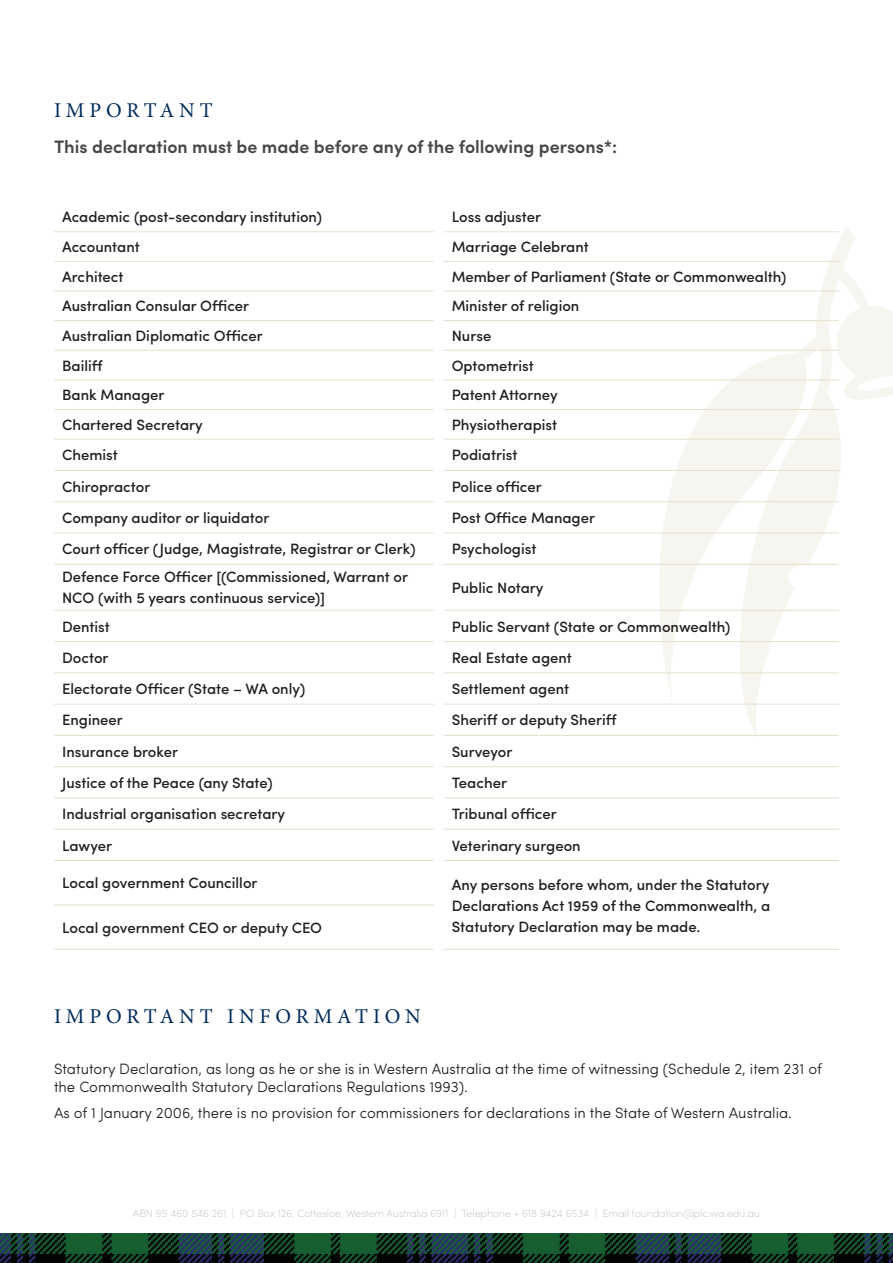
<style>
.page{position:relative;width:893px;height:1263px;background:#fff}
.page>*{position:absolute;margin:0;border:0;box-sizing:border-box;transform-origin:0 0}
.t1{font:21px "Minion Pro";letter-spacing:.23em;color:#002b5c}
.t2{font:600 18px "Sofia Pro";color:#464748}
.t3{font:500 15px/21px "Sofia Pro";color:#231f20}
.t4{font:300 15px/18px "Sofia Pro";color:#231f20}
.t5{font:200 10.5px "Sofia Pro";color:#c0c0c0}
</style>
<div class="page">
<svg style="left:639px;top:226px;width:254px;height:511px"></svg>
<img style="left:0;top:1233px;width:893px;height:30px">
<hr style="left:54px;top:231px;width:380px;height:1px;background:#e5e0ce">
<hr style="left:444px;top:231px;width:395px;height:1px;background:#e5e0ce">
<hr style="left:54px;top:261px;width:380px;height:1px;background:#e5e0ce">
<hr style="left:444px;top:261px;width:395px;height:1px;background:#e5e0ce">
<hr style="left:54px;top:291px;width:380px;height:1px;background:#e5e0ce">
<hr style="left:444px;top:291px;width:395px;height:1px;background:#e5e0ce">
<hr style="left:54px;top:320px;width:380px;height:1px;background:#e5e0ce">
<hr style="left:444px;top:320px;width:395px;height:1px;background:#e5e0ce">
<hr style="left:54px;top:350px;width:380px;height:1px;background:#e5e0ce">
<hr style="left:444px;top:350px;width:395px;height:1px;background:#e5e0ce">
<hr style="left:54px;top:380px;width:380px;height:1px;background:#e5e0ce">
<hr style="left:444px;top:380px;width:395px;height:1px;background:#e5e0ce">
<hr style="left:54px;top:409px;width:380px;height:1px;background:#e5e0ce">
<hr style="left:444px;top:409px;width:395px;height:1px;background:#e5e0ce">
<hr style="left:54px;top:439px;width:380px;height:1px;background:#e5e0ce">
<hr style="left:444px;top:439px;width:395px;height:1px;background:#e5e0ce">
<hr style="left:54px;top:470px;width:380px;height:1px;background:#e5e0ce">
<hr style="left:444px;top:470px;width:395px;height:1px;background:#e5e0ce">
<hr style="left:54px;top:501px;width:380px;height:1px;background:#e5e0ce">
<hr style="left:444px;top:501px;width:395px;height:1px;background:#e5e0ce">
<hr style="left:54px;top:533px;width:380px;height:1px;background:#e5e0ce">
<hr style="left:444px;top:533px;width:395px;height:1px;background:#e5e0ce">
<hr style="left:54px;top:564px;width:380px;height:1px;background:#e5e0ce">
<hr style="left:444px;top:564px;width:395px;height:1px;background:#e5e0ce">
<hr style="left:54px;top:610px;width:380px;height:1px;background:#e5e0ce">
<hr style="left:444px;top:610px;width:395px;height:1px;background:#e5e0ce">
<hr style="left:54px;top:641px;width:380px;height:1px;background:#e5e0ce">
<hr style="left:444px;top:641px;width:395px;height:1px;background:#e5e0ce">
<hr style="left:54px;top:672px;width:380px;height:1px;background:#e5e0ce">
<hr style="left:444px;top:672px;width:395px;height:1px;background:#e5e0ce">
<hr style="left:54px;top:704px;width:380px;height:1px;background:#e5e0ce">
<hr style="left:444px;top:704px;width:395px;height:1px;background:#e5e0ce">
<hr style="left:54px;top:735px;width:380px;height:1px;background:#e5e0ce">
<hr style="left:444px;top:735px;width:395px;height:1px;background:#e5e0ce">
<hr style="left:54px;top:766px;width:380px;height:1px;background:#e5e0ce">
<hr style="left:444px;top:766px;width:395px;height:1px;background:#e5e0ce">
<hr style="left:54px;top:797px;width:380px;height:1px;background:#e5e0ce">
<hr style="left:444px;top:797px;width:395px;height:1px;background:#e5e0ce">
<hr style="left:54px;top:829px;width:380px;height:1px;background:#e5e0ce">
<hr style="left:444px;top:829px;width:395px;height:1px;background:#e5e0ce">
<hr style="left:54px;top:860px;width:380px;height:1px;background:#e5e0ce">
<hr style="left:444px;top:860px;width:395px;height:1px;background:#e5e0ce">
<hr style="left:444px;top:949px;width:395px;height:1px;background:#e5e0ce">
<hr style="left:54px;top:904px;width:380px;height:1px;background:#e5e0ce">
<hr style="left:54px;top:949px;width:380px;height:1px;background:#e5e0ce">
<p class="t1" style="left:54px;top:97px;width:160px">IMPORTANT</p>
<p class="t2" style="left:54px;top:133px;width:565px">This declaration must be made before any of the following persons*:</p>
<p class="t3" style="left:62px;top:206px;width:261px">Academic (post-secondary institution)</p>
<p class="t3" style="left:452px;top:206px;width:91px">Loss adjuster</p>
<p class="t3" style="left:62px;top:235px;width:79px">Accountant</p>
<p class="t3" style="left:452px;top:235px;width:139px">Marriage Celebrant</p>
<p class="t3" style="left:62px;top:265px;width:63px">Architect</p>
<p class="t3" style="left:452px;top:265px;width:336px">Member of Parliament (State or Commonwealth)</p>
<p class="t3" style="left:62px;top:295px;width:189px">Australian Consular Officer</p>
<p class="t3" style="left:452px;top:295px;width:129px">Minister of religion</p>
<p class="t3" style="left:62px;top:324px;width:202px">Australian Diplomatic Officer</p>
<p class="t3" style="left:452px;top:324px;width:41px">Nurse</p>
<p class="t3" style="left:62px;top:354px;width:42px">Bailiff</p>
<p class="t3" style="left:452px;top:354px;width:84px">Optometrist</p>
<p class="t3" style="left:62px;top:384px;width:104px">Bank Manager</p>
<p class="t3" style="left:452px;top:384px;width:108px">Patent Attorney</p>
<p class="t3" style="left:62px;top:413px;width:142px">Chartered Secretary</p>
<p class="t3" style="left:452px;top:413px;width:107px">Physiotherapist</p>
<p class="t3" style="left:62px;top:444px;width:57px">Chemist</p>
<p class="t3" style="left:452px;top:444px;width:67px">Podiatrist</p>
<p class="t3" style="left:62px;top:475px;width:90px">Chiropractor</p>
<p class="t3" style="left:452px;top:475px;width:91px">Police officer</p>
<p class="t3" style="left:62px;top:506px;width:209px">Company auditor or liquidator</p>
<p class="t3" style="left:452px;top:506px;width:145px">Post Office Manager</p>
<p class="t3" style="left:62px;top:537px;width:355px">Court officer (Judge, Magistrate, Registrar or Clerk)</p>
<p class="t3" style="left:452px;top:537px;width:86px">Psychologist</p>
<p class="t3" style="left:62px;top:566px;width:347px">Defence Force Officer [(Commissioned, Warrant or</p>
<p class="t3" style="left:62px;top:587px;width:265px">NCO (with 5 years continuous service)]</p>
<p class="t3" style="left:452px;top:576px;width:93px">Public Notary</p>
<p class="t3" style="left:62px;top:615px;width:49px">Dentist</p>
<p class="t3" style="left:452px;top:615px;width:280px">Public Servant (State or Commonwealth)</p>
<p class="t3" style="left:62px;top:646px;width:48px">Doctor</p>
<p class="t3" style="left:452px;top:646px;width:122px">Real Estate agent</p>
<p class="t3" style="left:62px;top:677px;width:245px">Electorate Officer (State – WA only)</p>
<p class="t3" style="left:452px;top:677px;width:119px">Settlement agent</p>
<p class="t3" style="left:62px;top:709px;width:62px">Engineer</p>
<p class="t3" style="left:452px;top:709px;width:166px">Sheriff or deputy Sheriff</p>
<p class="t3" style="left:62px;top:740px;width:117px">Insurance broker</p>
<p class="t3" style="left:452px;top:740px;width:62px">Surveyor</p>
<p class="t3" style="left:62px;top:771px;width:212px">Justice of the Peace (any State)</p>
<p class="t3" style="left:452px;top:771px;width:57px">Teacher</p>
<p class="t3" style="left:62px;top:802px;width:225px">Industrial organisation secretary</p>
<p class="t3" style="left:452px;top:802px;width:107px">Tribunal officer</p>
<p class="t3" style="left:62px;top:834px;width:51px">Lawyer</p>
<p class="t3" style="left:452px;top:834px;width:130px">Veterinary surgeon</p>
<p class="t3" style="left:62px;top:871px;width:197px">Local government Councillor</p>
<p class="t3" style="left:452px;top:873px;width:320px">Any persons before whom, under the Statutory<br>Declarations Act 1959 of the Commonwealth, a</p>
<p class="t3" style="left:62px;top:916px;width:262px">Local government CEO or deputy CEO</p>
<p class="t3" style="left:452px;top:915px;width:250px">Statutory Declaration may be made.</p>
<p class="t1" style="left:54px;top:1002px;width:368px">IMPORTANT INFORMATION</p>
<p class="t4" style="left:54px;top:1059px;width:769px">Statutory Declaration, as long as he or she is in Western Australia at the time of witnessing (Schedule 2, item 231 of the Commonwealth Statutory Declarations Regulations 1993).</p>
<p class="t4" style="left:54px;top:1103px;width:740px">As of 1 January 2006, there is no provision for commissioners for declarations in the State of Western Australia.</p>
<p class="t5" style="left:133px;top:1206px;width:629px">ABN 95 460 546 261 | PO Box 126, Cottesloe, Western Australia 6911 | Telephone + 618 9424 6534 | Email foundation@plc.wa.edu.au</p>
</div>
